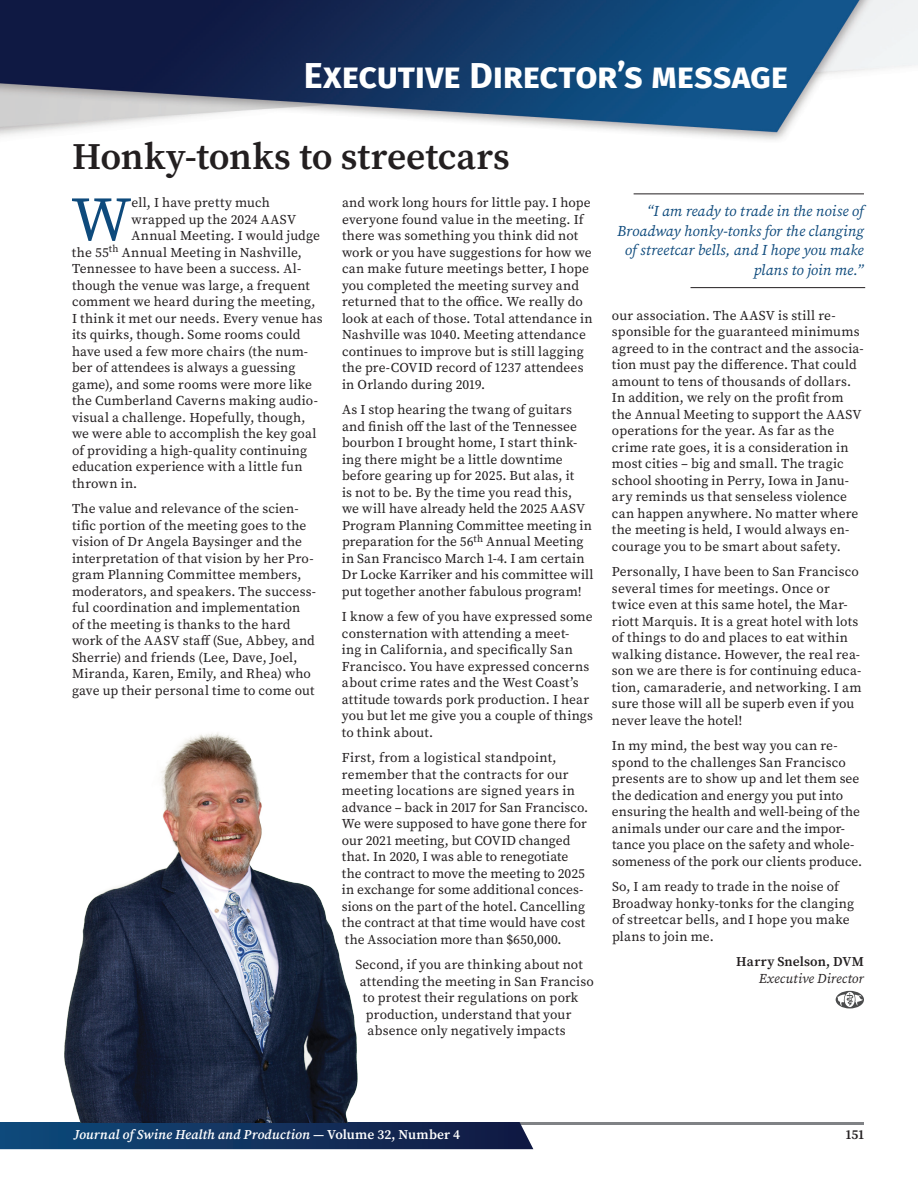
<style>
.page{position:relative;width:918px;height:1188px;background:#fff}
.page>*{position:absolute;margin:0;border:0;box-sizing:border-box;transform-origin:0 0}
.t1{font:62.85px "Source Serif Pro";color:#0e4a7c}
.t2{font:600 37.5px "Source Serif Pro";color:#231f20}
.t3{font:700 36px "Fira Sans";letter-spacing:-.005em;color:#fff}
.t4{font:italic 15px/19.5px "Source Serif Pro";letter-spacing:.005em;color:#0e4a7c;text-align:right}
.t5{font:13.5px/16.5px "Source Serif Pro";letter-spacing:.01em;color:#231f20}
.t6{font:italic 600 13.5px "Source Serif Pro";letter-spacing:.005em;color:#fff}
.t7{font:600 13.5px "Source Serif Pro";letter-spacing:.005em;color:#231f20}
.t8{font:italic 13.5px "Source Serif Pro";letter-spacing:.01em;color:#231f20}
.s1{font-style:normal}
</style>
<div class="page">
<hr style="left:0;top:1122px;width:864px;height:3px;background:#808285">
<svg style="left:0;top:1122px;width:533px;height:27px;background:#13335f"></svg>
<img style="left:0;top:0;width:918px;height:195px">
<img style="left:64px;top:732px;width:294px;height:390px">
<hr style="left:691px;top:287px;width:174px;height:1px;background:#231f20">
<hr style="left:634px;top:194px;width:230px;height:1px;background:#231f20">
<svg style="left:836px;top:991px;width:28px;height:17px"></svg>
<svg style="left:837px;top:992px;width:26px;height:15px"></svg>
<h3 class="t3" style="left:304px;top:45px;width:486px">Executive Director’s message</h3>
<h2 class="t2" style="left:72px;top:131px;width:439px">Honky-tonks to streetcars</h2>
<h1 class="t1" style="left:71px;top:178px;width:62px">W</h1>
<p class="t5" style="left:131px;top:195px;width:140px">ell, I have pretty much</p>
<p class="t5" style="left:342px;top:195px;width:252px">and work long hours for little pay. I hope everyone found value in the meeting. If there was something you think did not work or you have suggestions for how we can make future meetings better, I hope you completed the meeting survey and returned that to the office. We really do look at each of those. Total attendance in Nashville was 1040. Meeting attendance continues to improve but is still lagging the pre-COVID record of 1237 attendees in Orlando during 2019.</p>
<p class="t5" style="left:342px;top:402px;width:253px">As I stop hearing the twang of guitars and finish off the last of the Tennessee bourbon I brought home, I start think&shy;ing there might be a little downtime before gearing up for 2025. But alas, it<br>is not to be. By the time you read this,<br>we will have already held the 2025 AASV Program Planning Committee meeting in preparation for the 56<sup>th</sup> Annual Meeting in San Francisco March 1-4. I am certain Dr Locke Karriker and his committee will put together another fabulous program!</p>
<p class="t5" style="left:342px;top:609px;width:253px">I know a few of you have expressed some consternation with attending a meet-<br>ing in California, and specifically San Francisco. You have expressed concerns about crime rates and the West Coast’s attitude towards pork production. I hear you but let me give you a couple of things to think about.</p>
<p class="t5" style="left:342px;top:750px;width:248px">First, from a logistical standpoint, remember that the contracts for our meeting locations are signed years in advance – back in 2017 for San Francisco.<br>We were supposed to have gone there for our 2021 meeting, but COVID changed that. In 2020, I was able to renegotiate the contract to move the meeting to 2025 in exchange for some additional conces&shy;sions on the part of the hotel. Cancelling the contract at that time would have cost the Association more than $650,000.</p>
<p class="t5" style="left:355px;top:957px;width:229px">Second, if you are thinking about not</p>
<p class="t5" style="left:360px;top:973px;width:235px">attending the meeting in San Franciso</p>
<p class="t5" style="left:363px;top:990px;width:217px">to protest their regulations on pork</p>
<p class="t5" style="left:366px;top:1006px;width:207px">production, understand that your</p>
<p class="t5" style="left:367px;top:1023px;width:200px">absence only negatively impacts</p>
<p class="t5" style="left:131px;top:211px;width:166px">wrapped up the 2024 AASV</p>
<p class="t5" style="left:131px;top:228px;width:190px">Annual Meeting. I would judge</p>
<p class="t5" style="left:72px;top:244px;width:232px">the 55<sup>th</sup> Annual Meeting in Nashville,</p>
<p class="t5" style="left:72px;top:261px;width:231px">Tennessee to have been a success. Al-</p>
<p class="t5" style="left:72px;top:277px;width:239px">though the venue was large, a frequent</p>
<p class="t5" style="left:72px;top:294px;width:245px">comment we heard during the meeting,</p>
<p class="t5" style="left:72px;top:310px;width:252px">I think it met our needs. Every venue has</p>
<p class="t5" style="left:72px;top:327px;width:230px">its quirks, though. Some rooms could</p>
<p class="t5" style="left:72px;top:343px;width:238px">have used a few more chairs (the num-</p>
<p class="t5" style="left:72px;top:360px;width:225px">ber of attendees is always a guessing</p>
<p class="t5" style="left:72px;top:376px;width:242px">game), and some rooms were more like</p>
<p class="t5" style="left:72px;top:393px;width:247px">the Cumberland Caverns making audio-</p>
<p class="t5" style="left:72px;top:409px;width:235px">visual a challenge. Hopefully, though,</p>
<p class="t5" style="left:72px;top:426px;width:246px">we were able to accomplish the key goal</p>
<p class="t5" style="left:72px;top:442px;width:237px">of providing a high-quality continuing</p>
<p class="t5" style="left:72px;top:459px;width:232px">education experience with a little fun</p>
<p class="t5" style="left:72px;top:475px;width:67px">thrown in.</p>
<p class="t5" style="left:72px;top:501px;width:246px">The value and relevance of the scien&shy;tific portion of the meeting goes to the vision of Dr Angela Baysinger and the interpretation of that vision by her Pro&shy;gram Planning Committee members, moderators, and speakers. The success&shy;ful coordination and implementation<br>of the meeting is thanks to the hard work of the AASV staff (Sue, Abbey, and Sherrie) and friends (Lee, Dave, Joel, Miranda, Karen, Emily, and Rhea) who gave up their personal time to come out</p>
<p class="t4" style="left:617px;top:202px;width:248px">“I am ready to trade in the noise of<br>Broadway honky-tonks for the clanging of streetcar bells, and I hope you make plans to join me.”</p>
<p class="t5" style="left:612px;top:307px;width:253px">our association. The AASV is still re&shy;sponsible for the guaranteed minimums agreed to in the contract and the associa&shy;tion must pay the difference. That could amount to tens of thousands of dollars.<br>In addition, we rely on the profit from the Annual Meeting to support the AASV operations for the year. As far as the crime rate goes, it is a consideration in most cities – big and small. The tragic school shooting in Perry, Iowa in Janu&shy;ary reminds us that senseless violence can happen anywhere. No matter where the meeting is held, I would always en&shy;courage you to be smart about safety.</p>
<p class="t5" style="left:612px;top:564px;width:251px">Personally, I have been to San Francisco several times for meetings. Once or twice even at this same hotel, the Mar&shy;riott Marquis. It is a great hotel with lots of things to do and places to eat within walking distance. However, the real rea&shy;son we are there is for continuing educa&shy;tion, camaraderie, and networking. I am sure those will all be superb even if you never leave the hotel!</p>
<p class="t5" style="left:612px;top:738px;width:252px">In my mind, the best way you can re&shy;spond to the challenges San Francisco presents are to show up and let them see the dedication and energy you put into ensuring the health and well-being of the animals under our care and the impor&shy;tance you place on the safety and whole&shy;someness of the pork our clients produce.</p>
<p class="t5" style="left:612px;top:879px;width:244px">So, I am ready to trade in the noise of<br>Broadway honky-tonks for the clanging of streetcar bells, and I hope you make plans to join me.</p>
<p class="t7" style="left:736px;top:953px;width:129px">Harry Snelson, DVM</p>
<p class="t8" style="left:759px;top:969px;width:107px">Executive Director</p>
<p class="t6" style="left:74px;top:1125px;width:388px">Journal of Swine Health and Production <span class="s1">— Volume 32, Number 4</span></p>
<p class="t7" style="left:846px;top:1125px;width:20px">151</p>
</div>
